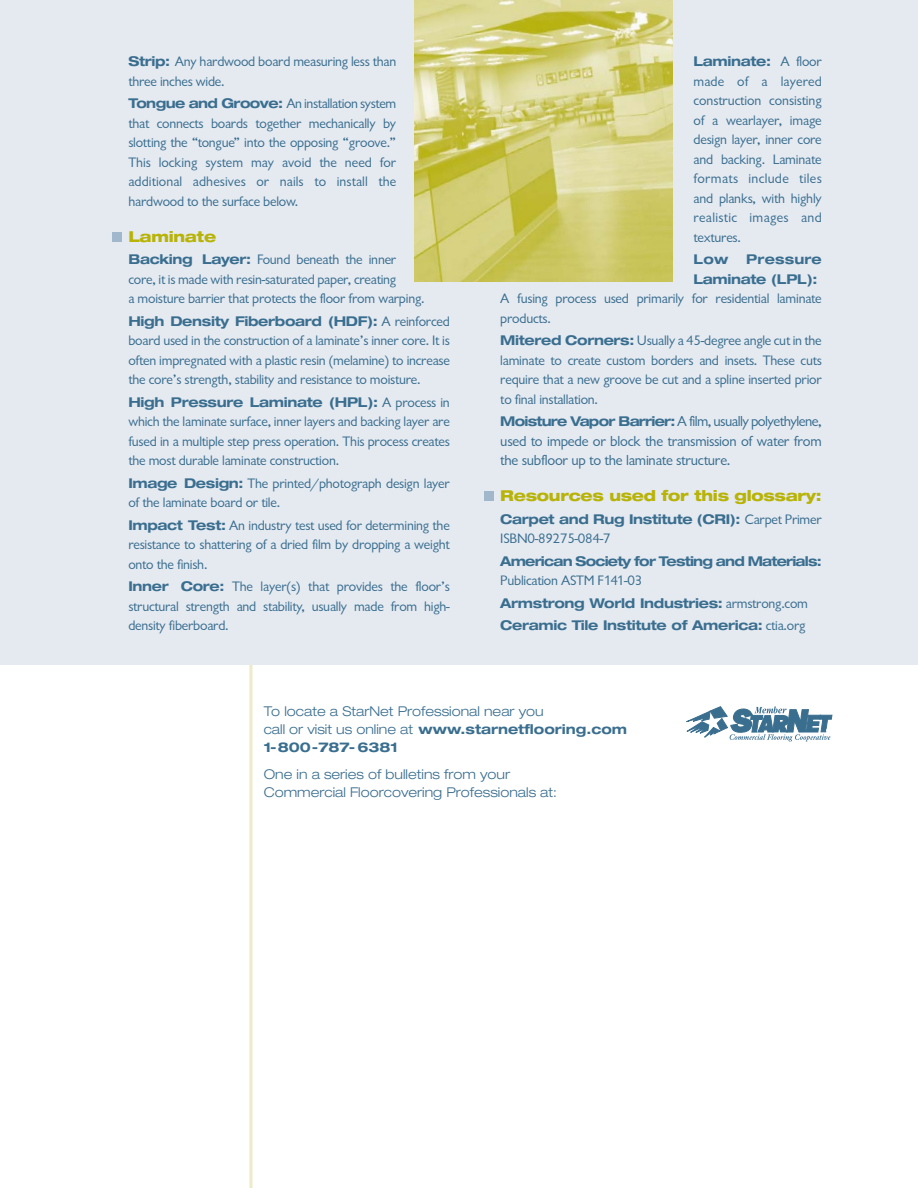
<style>
.page{position:relative;width:918px;height:1188px;background:#fff}
.page>*{position:absolute;margin:0;border:0;box-sizing:border-box;transform-origin:0 0}
.t1{font:15px/19.5px "Gill Sans Rgl";letter-spacing:-.015em;color:#3a6e8f;text-align:justify}
.t2{font:800 expanded 15px "Helvetica Neue";letter-spacing:-.02em;color:#b8b307}
.t3{font:14.25px/19.5px "Gill Sans Rgl";letter-spacing:-.015em;color:#3a6e8f;text-align:justify}
.t4{font:700 expanded 13.5px/19.5px "Helvetica Neue";letter-spacing:-.025em;color:#3a6e8f}
.t5{font:300 expanded 13.5px/18px "Helvetica Neue";color:#3a6e8f}
.t6{font:700 expanded 13.5px "Helvetica Neue";letter-spacing:-.055em;color:#3a6e8f}
.s1{font-family:"Helvetica Neue";font-weight:700;font-stretch:expanded;font-size:13.5px}
.s2{font-family:"Gill Sans Rgl";font-weight:400;font-stretch:normal;font-size:14.25px}
.s3{font-weight:700}
</style>
<div class="page">
<hr style="left:249px;top:657px;width:3px;height:531px;background:#edebca">
<div style="left:0;top:0;width:918px;height:665px;background:#e5eaf1"></div>
<svg style="left:686px;top:706px;width:146px;height:36px"></svg>
<div style="left:484px;top:492px;width:9px;height:9px;background:#a1b7cc"></div>
<div style="left:112px;top:232px;width:9px;height:10px;background:#a1b7cc"></div>
<img style="left:414px;top:0;width:258px;height:282px">
<p class="t3" style="left:128px;top:53px;width:269px"><span class="s1">Strip:</span> Any hardwood board measuring less than three inches wide.</p>
<p class="t3" style="left:128px;top:95px;width:269px"><span class="s1">Tongue and Groove:</span> An installation system that connects boards together mechanically by slotting the “tongue” into the opposing “groove.” This locking system may avoid the need for additional adhesives or nails to install the hardwood to the surface below.</p>
<p class="t2" style="left:128px;top:231px;width:89px">Laminate</p>
<p class="t3" style="left:128px;top:251px;width:298px;text-align:left"><span class="s1">Backing Layer:</span> Found beneath the inner core, it is made with resin-saturated paper, creating<br>a moisture barrier that protects the floor from warping.</p>
<p class="t4" style="left:128px;top:312px;width:323px">High Density Fiberboard (HDF): <span class="s2">A reinforced</span></p>
<p class="t3" style="left:128px;top:332px;width:323px">board used in the construction of a laminate’s inner core. It is often impregnated with a plastic resin (melamine) to increase the core’s strength, stability and resistance to moisture.</p>
<p class="t4" style="left:128px;top:393px;width:323px">High Pressure Laminate (HPL): <span class="s2">A process in</span></p>
<p class="t3" style="left:128px;top:413px;width:323px">which the laminate surface, inner layers and backing layer are fused in a multiple step press operation. This process creates the most durable laminate construction.</p>
<p class="t3" style="left:128px;top:474px;width:323px"><span class="s1">Image Design:</span> The printed/photograph design layer of the laminate board or tile.</p>
<p class="t3" style="left:128px;top:517px;width:323px"><span class="s1">Impact Test:</span> An industry test used for determining the resistance to shattering of a dried film by dropping a weight onto the finish.</p>
<p class="t3" style="left:128px;top:578px;width:323px"><span class="s1">Inner Core:</span> The layer(s) that provides the floor’s structural strength and stability, usually made from high&shy;density fiberboard.</p>
<p class="t4" style="left:694px;top:53px;width:130px">Laminate: <span class="s2">A floor</span></p>
<p class="t3" style="left:694px;top:72px;width:130px">made of a layered construction consisting of a wearlayer, image design layer, inner core and backing. Laminate formats include tiles and planks, with highly realistic images and textures.</p>
<p class="t4" style="left:694px;top:251px;width:36px">Low</p>
<p class="t4" style="left:694px;top:251px;width:130px;text-indent:53px">Pressure<br>Laminate (LPL):</p>
<p class="t3" style="left:500px;top:290px;width:323px">A fusing process used primarily for residential laminate products.</p>
<p class="t3" style="left:500px;top:332px;width:323px"><span class="s1">Mitered Corners:</span> Usually a 45-degree angle cut in the laminate to create custom borders and insets. These cuts require that a new groove be cut and a spline inserted prior to final installation.</p>
<p class="t1" style="left:500px;top:413px;width:323px"><span class="s1">Moisture Vapor Barrier:</span> A film, usually polyethylene, used to impede or block the transmission of water from the subfloor up to the laminate structure.</p>
<p class="t2" style="left:500px;top:490px;width:323px">Resources used for this glossary:</p>
<p class="t4" style="left:500px;top:510px;width:323px">Carpet and Rug Institute (CRI): <span class="s2">Carpet Primer</span></p>
<p class="t3" style="left:500px;top:530px;width:112px">ISBN0-89275-084-7</p>
<p class="t6" style="left:500px;top:556px;width:323px">American Society for Testing and Materials:</p>
<p class="t3" style="left:500px;top:572px;width:144px">Publication ASTM F141-03</p>
<p class="t4" style="left:500px;top:593px;width:309px;line-height:22.5px">Armstrong World Industries: <span class="s2">armstrong.com<br></span>Ceramic Tile Institute of America: <span class="s2">ctia.org</span></p>
<p class="t5" style="left:264px;top:704px;width:365px">To locate a StarNet Professional near you<br>call or visit us online at <span class="s3">www.starnetflooring.com<br>1-800-787- 6381</span></p>
<p class="t5" style="left:264px;top:767px;width:295px">One in a series of bulletins from your<br>Commercial Floorcovering Professionals at:</p>
</div>
